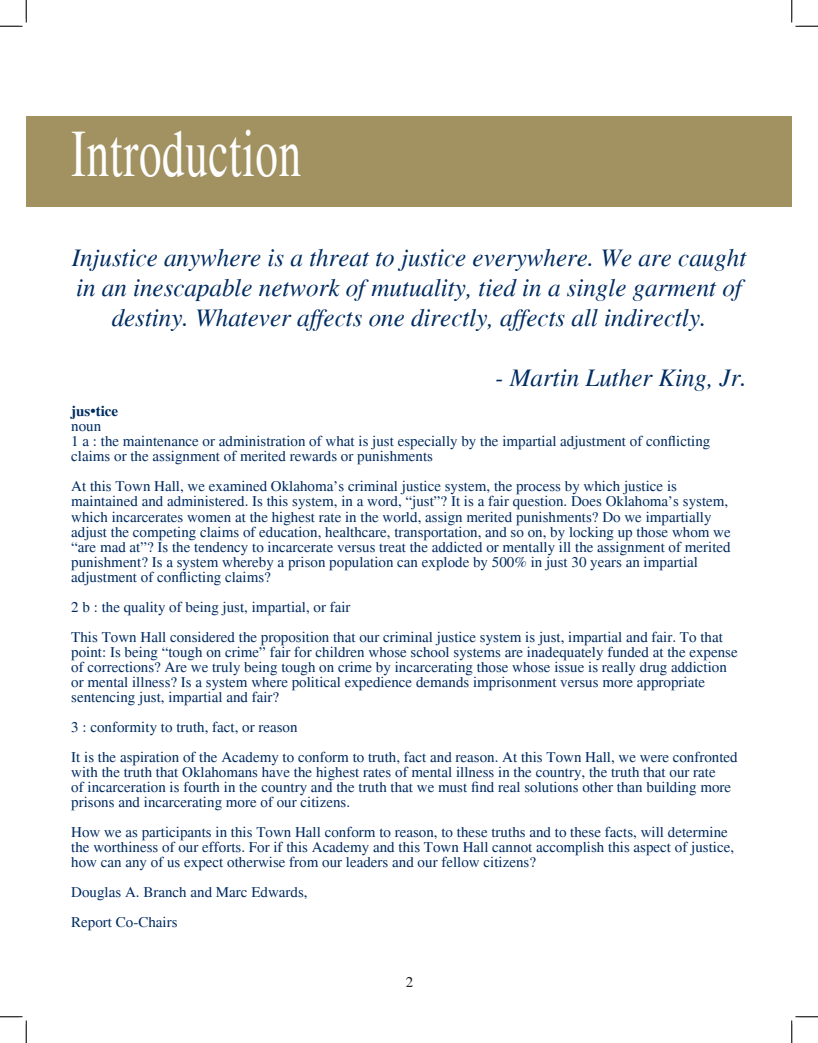
<style>
.page{position:relative;width:818px;height:1043px;background:#fff}
.page>*{position:absolute;margin:0;border:0;box-sizing:border-box;transform-origin:0 0}
.t1{font:67.5px "Times";letter-spacing:.015em;color:#fff;scale:.67 1}
.t2{font:italic 25px/30px "Times";color:#002c62;text-align:center}
.t3{font:15px/15px "Times";color:#002c62}
.t4{font:700 15px "Times";color:#002c62}
</style>
<div class="page">
<div style="left:26px;top:116px;width:765px;height:90px;background:#a29161"></div>
<svg style="left:0;top:0;width:27px;height:27px"></svg>
<svg style="left:0;top:1016px;width:27px;height:26px"></svg>
<svg style="left:791px;top:0;width:27px;height:27px"></svg>
<svg style="left:791px;top:1016px;width:27px;height:26px"></svg>
<p class="t1" style="left:71px;top:116px;width:345px">Introduction</p>
<p class="t2" style="left:72px;top:243px;width:676px">Injustice anywhere is a threat to justice everywhere. We are caught in an inescapable network of mutuality, tied in a single garment of destiny. Whatever affects one directly, affects all indirectly.</p>
<p class="t2" style="left:495px;top:363px;width:253px">- Martin Luther King, Jr.</p>
<p class="t4" style="left:71px;top:402px;width:48px">jus•tice</p>
<p class="t3" style="left:71px;top:419px;width:31px">noun</p>
<p class="t3" style="left:71px;top:434px;width:640px">1 a : the maintenance or administration of what is just especially by the impartial adjustment of conflicting claims or the assignment of merited rewards or punishments</p>
<p class="t3" style="left:71px;top:479px;width:661px">At this Town Hall, we examined Oklahoma’s criminal justice system, the process by which justice is maintained and administered. Is this system, in a word, “just”? It is a fair question. Does Oklahoma’s system, which incarcerates women at the highest rate in the world, assign merited punishments? Do we impartially adjust the competing claims of education, healthcare, transportation, and so on, by locking up those whom we “are mad at”? Is the tendency to incarcerate versus treat the addicted or mentally ill the assignment of merited punishment? Is a system whereby a prison population can explode by 500% in just 30 years an impartial adjustment of conflicting claims?</p>
<p class="t3" style="left:71px;top:599px;width:281px">2 b : the quality of being just, impartial, or fair</p>
<p class="t3" style="left:71px;top:629px;width:668px">This Town Hall considered the proposition that our criminal justice system is just, impartial and fair. To that point: Is being “tough on crime” fair for children whose school systems are inadequately funded at the expense of corrections? Are we truly being tough on crime by incarcerating those whose issue is really drug addiction or mental illness? Is a system where political expedience demands imprisonment versus more appropriate sentencing just, impartial and fair?</p>
<p class="t3" style="left:71px;top:719px;width:228px">3 : conformity to truth, fact, or reason</p>
<p class="t3" style="left:71px;top:749px;width:668px">It is the aspiration of the Academy to conform to truth, fact and reason. At this Town Hall, we were confronted with the truth that Oklahomans have the highest rates of mental illness in the country, the truth that our rate<br>of incarceration is fourth in the country and the truth that we must find real solutions other than building more prisons and incarcerating more of our citizens.</p>
<p class="t3" style="left:71px;top:824px;width:664px">How we as participants in this Town Hall conform to reason, to these truths and to these facts, will determine the worthiness of our efforts. For if this Academy and this Town Hall cannot accomplish this aspect of justice, how can any of us expect otherwise from our leaders and our fellow citizens?</p>
<p class="t3" style="left:71px;top:884px;width:238px">Douglas A. Branch and Marc Edwards,</p>
<p class="t3" style="left:71px;top:914px;width:108px">Report Co-Chairs</p>
</div>
